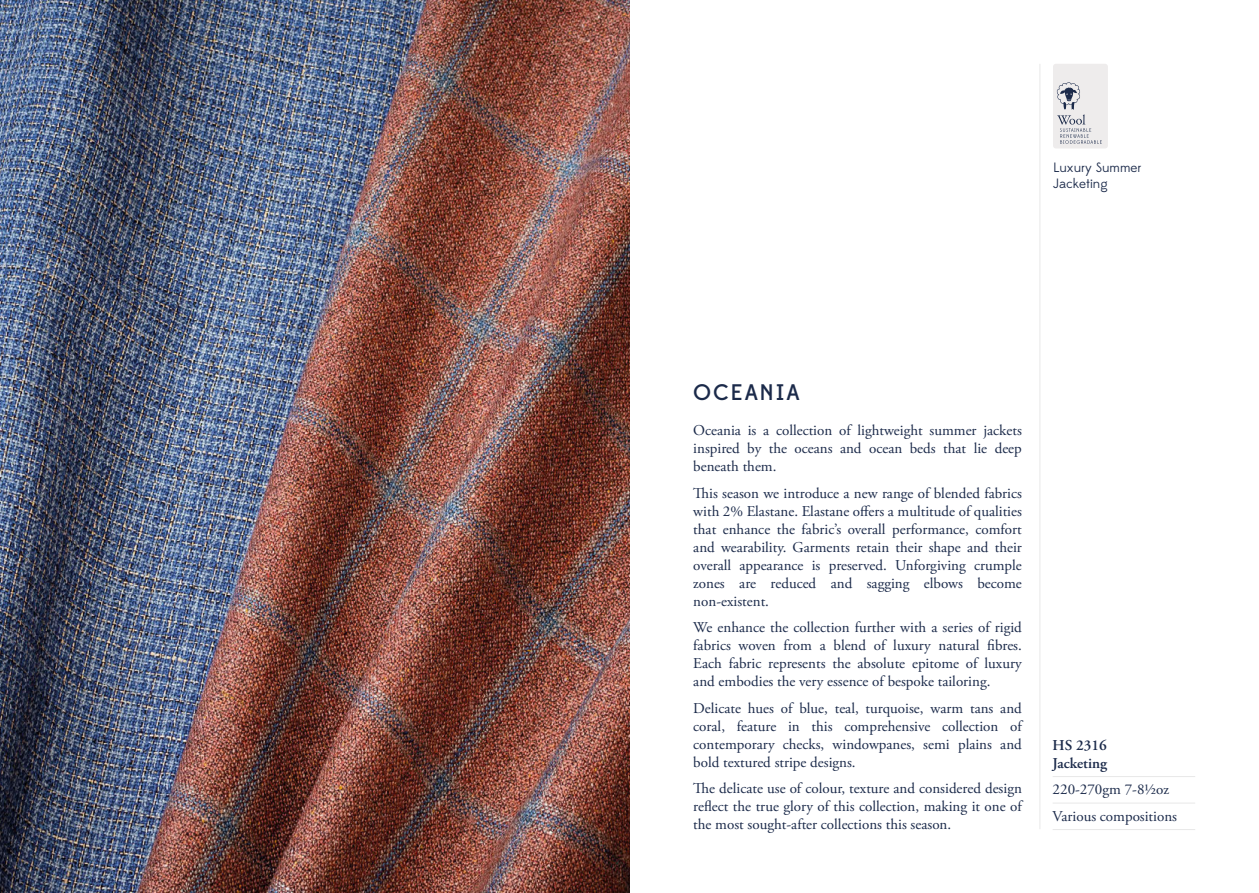
<style>
.page{position:relative;width:1259px;height:893px;background:#fff}
.page>*{position:absolute;margin:0;border:0;box-sizing:border-box;transform-origin:0 0}
.t1{font:500 22.5px "Edmondsans";letter-spacing:.075em;color:#1b2a4a}
.t2{font:15px/18px "Adobe Garamond Pro";color:#1b2a4a;text-align:justify}
.t3{font:600 15px/18px "Adobe Garamond Pro";color:#1b2a4a}
.t4{font:13.5px/16.2px "Edmondsans";color:#1b2a4a}
</style>
<div class="page">
<img style="left:0;top:0;width:629px;height:893px">
<hr style="left:1052px;top:776px;width:143px;height:1px;background:#e8e8e8">
<hr style="left:1052px;top:803px;width:143px;height:1px;background:#e8e8e8">
<hr style="left:1052px;top:829px;width:143px;height:1px;background:#e8e8e8">
<hr style="left:1039px;top:64px;width:1px;height:765px;background:#e8e8e8">
<div style="left:1053px;top:64px;width:55px;height:84px;background:#eeecec;border-radius:3px"></div>
<svg style="left:1056px;top:82px;width:46px;height:62px"></svg>
<p class="t4" style="left:1053px;top:160px;width:90px">Luxury Summer<br>Jacketing</p>
<p class="t1" style="left:693px;top:379px;width:108px">OCEANIA</p>
<p class="t2" style="left:693px;top:422px;width:330px">Oceania is a collection of lightweight summer jackets inspired by the oceans and ocean beds that lie deep beneath them.</p>
<p class="t2" style="left:693px;top:484px;width:330px">This season we introduce a new range of blended fabrics with 2% Elastane. Elastane offers a multitude of qualities that enhance the fabric’s overall performance, comfort and wearability. Garments retain their shape and their overall appearance is preserved. Unforgiving crumple zones are reduced and sagging elbows become non-existent.</p>
<p class="t2" style="left:693px;top:619px;width:330px">We enhance the collection further with a series of rigid fabrics woven from a blend of luxury natural fibres.<br>Each fabric represents the absolute epitome of luxury and embodies the very essence of bespoke tailoring.</p>
<p class="t2" style="left:693px;top:699px;width:330px">Delicate hues of blue, teal, turquoise, warm tans and coral, feature in this comprehensive collection of contemporary checks, windowpanes, semi plains and bold textured stripe designs.</p>
<p class="t2" style="left:693px;top:780px;width:330px">The delicate use of colour, texture and considered design reflect the true glory of this collection, making it one of the most sought-after collections this season.</p>
<p class="t3" style="left:1052px;top:736px;width:56px">HS 2316<br>Jacketing</p>
<p class="t2" style="left:1052px;top:781px;width:118px">220-270gm 7-81/2oz</p>
<p class="t2" style="left:1052px;top:807px;width:126px">Various compositions</p>
</div>
